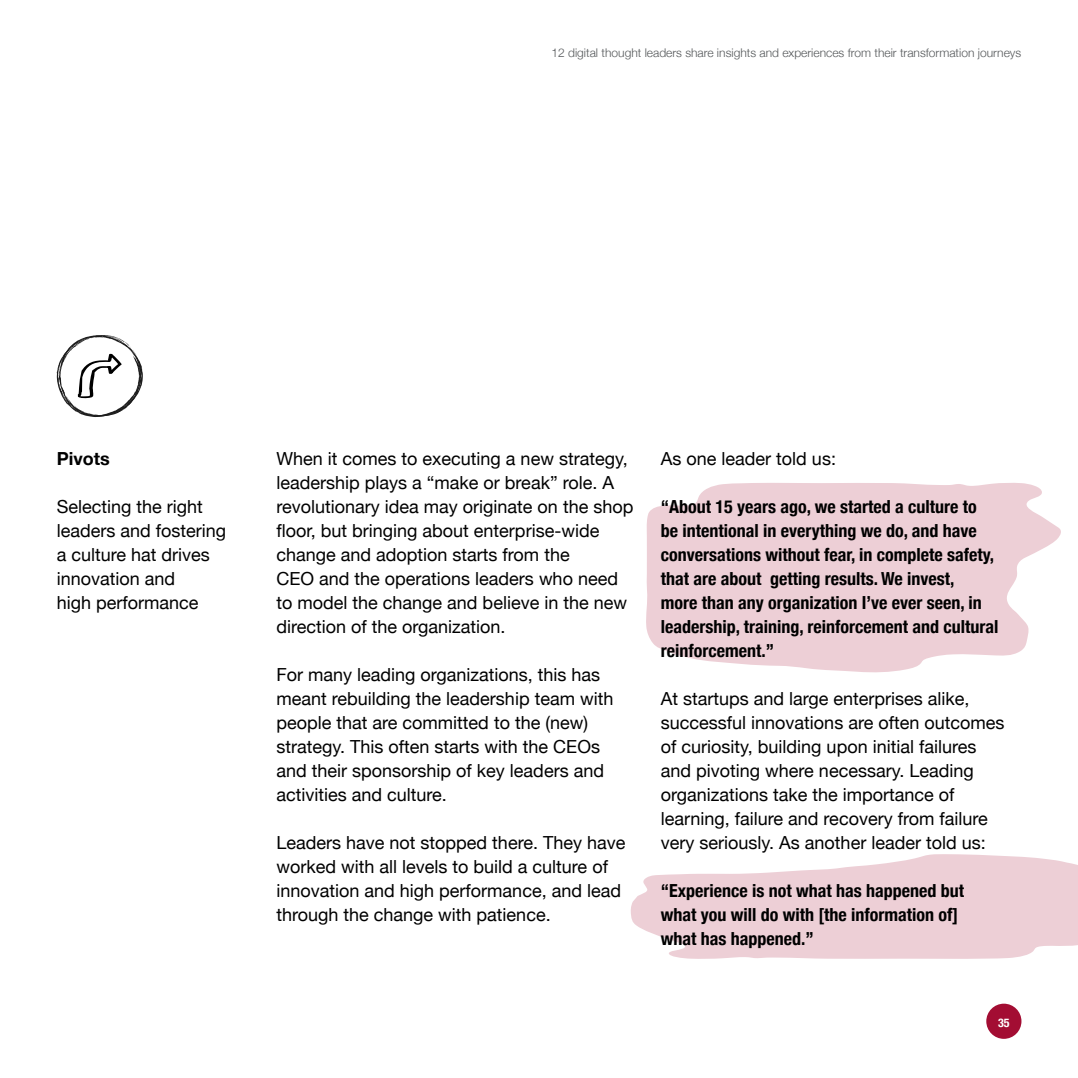
<style>
.page{position:relative;width:1078px;height:1078px;background:#fff}
.page>*{position:absolute;margin:0;border:0;box-sizing:border-box;transform-origin:0 0}
.t1{font:18px/24px "Helvetica Neue";color:#000}
.t2{font:700 condensed 18px/24px "Helvetica Neue";color:#000}
.t3{font:700 18px "Helvetica Neue";color:#000}
.t4{font:300 12px "Helvetica Neue";color:#545759}
.t5{font:700 condensed 12px "Helvetica Neue";color:#fff}
</style>
<div class="page">
<svg style="left:630px;top:854px;width:447px;height:104px;fill:#edcfd6"></svg>
<svg style="left:646px;top:483px;width:415px;height:189px;fill:#edcfd6"></svg>
<div style="left:986px;top:1003px;width:35px;height:35px;background:#a30d33;border-radius:50%"></div>
<svg style="left:57px;top:335px;width:86px;height:82px"></svg>
<p class="t4" style="left:551px;top:43px;width:471px">12 digital thought leaders share insights and experiences from their transformation journeys</p>
<p class="t3" style="left:57px;top:444px;width:55px">Pivots</p>
<p class="t1" style="left:57px;top:495px;width:171px">Selecting the right leaders and fostering a culture hat drives innovation and<br>high performance</p>
<p class="t1" style="left:276px;top:447px;width:358px">When it comes to executing a new strategy, leadership plays a “make or break” role. A revolutionary idea may originate on the shop floor, but bringing about enterprise-wide change and adoption starts from the<br>CEO and the operations leaders who need to model the change and believe in the new direction of the organization.</p>
<p class="t1" style="left:276px;top:663px;width:338px">For many leading organizations, this has meant rebuilding the leadership team with people that are committed to the (new) strategy. This often starts with the CEOs and their sponsorship of key leaders and activities and culture.</p>
<p class="t1" style="left:276px;top:831px;width:350px">Leaders have not stopped there. They have worked with all levels to build a culture of innovation and high performance, and lead through the change with patience.</p>
<p class="t1" style="left:660px;top:447px;width:177px">As one leader told us:</p>
<p class="t2" style="left:660px;top:493px;width:339px">“About 15 years ago, we started a culture to be intentional in everything we do, and have conversations without fear, in complete safety, that are about getting results. We invest,<br>more than any organization I’ve ever seen, in leadership, training, reinforcement and cultural reinforcement.”</p>
<p class="t1" style="left:660px;top:687px;width:345px">At startups and large enterprises alike, successful innovations are often outcomes of curiosity, building upon initial failures and pivoting where necessary. Leading organizations take the importance of learning, failure and recovery from failure very seriously. As another leader told us:</p>
<p class="t2" style="left:660px;top:877px;width:305px">“Experience is not what has happened but what you will do with [the information of] what has happened.”</p>
<p class="t5" style="left:997px;top:1012px;width:13px">35</p>
</div>
